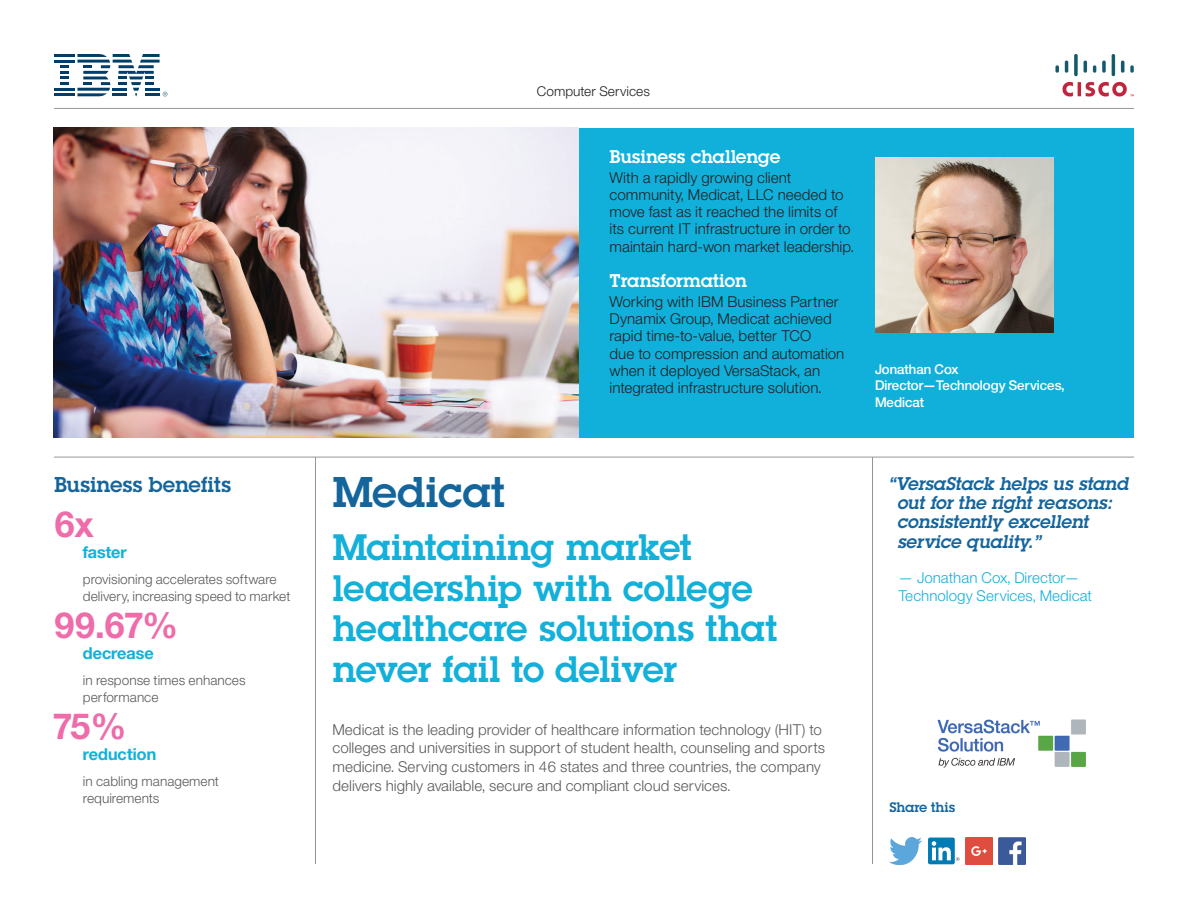
<style>
.page{position:relative;width:1188px;height:918px;background:#fff}
.page>*{position:absolute;margin:0;border:0;box-sizing:border-box;transform-origin:0 0}
.t1{font:42px "Lubalin Demifor IBM";color:#15659d}
.t2{font:36px/40.5px "Lubalin Demifor IBM";color:#13b0da}
.t3{font:36px "Helv Neue Boldfor IBM";color:#ee6ca9}
.t4{font:21px "Lubalin Demifor IBM";color:#15659d}
.t5{font:18px/19.5px "Lubalin Demi Italicfor IBM";color:#15659d}
.t6{font:18px "Lubalin Demifor IBM";color:#fff}
.t7{font:16.5px "Helv Neue Boldfor IBM";color:#13b0da}
.t8{font:15px/17.2px "Helv Neue Lightfor IBM";color:#231f20}
.t9{font:15px/18.8px "Helv Neue Lightfor IBM";color:#58595b}
.t10{font:15px/18px "Helv Neue Lightfor IBM";color:#13b0da}
.t11{font:13.5px/17.2px "Helv Neue Lightfor IBM";color:#58595b}
.t12{font:13.5px/16.5px "Helv Neue Mediumfor IBM";color:#fff}
.t13{font:13.5px "Helv Neue Lightfor IBM";color:#231f20}
.t14{font:13.5px "Lubalin Demifor IBM";color:#15659d}
</style>
<div class="page">
<hr style="left:315px;top:457px;width:1px;height:407px;background:#939698">
<hr style="left:872px;top:457px;width:1px;height:407px;background:#939698">
<hr style="left:54px;top:108px;width:1080px;height:1px;background:#939698">
<hr style="left:54px;top:457px;width:1080px;height:1px;background:#939698">
<div style="left:577px;top:128px;width:557px;height:310px;background:#10b0db"></div>
<img style="left:1055px;top:54px;width:79px;height:43px">
<img style="left:889px;top:838px;width:33px;height:26px">
<div style="left:928px;top:838px;width:27px;height:26px;background:#007bb6;border-radius:2px"></div>
<svg style="left:932px;top:841px;width:27px;height:20px"></svg>
<img style="left:966px;top:838px;width:27px;height:26px">
<img style="left:999px;top:837px;width:27px;height:27px">
<hr style="left:54px;top:54px;width:21px;height:3px;background:#003e69">
<hr style="left:54px;top:60px;width:21px;height:3px;background:#003e69">
<hr style="left:54px;top:88px;width:21px;height:3px;background:#003e69">
<svg style="left:60px;top:65px;width:9px;height:20px"></svg>
<hr style="left:54px;top:93px;width:21px;height:3px;background:#003e69">
<svg style="left:77px;top:54px;width:90px;height:42px"></svg>
<img style="left:875px;top:158px;width:179px;height:174px">
<img style="left:54px;top:128px;width:524px;height:310px">
<img style="left:937px;top:719px;width:149px;height:49px">
<h3 class="t4" style="left:54px;top:470px;width:179px">Business benefits</h3>
<h2 class="t3" style="left:54px;top:501px;width:41px">6x</h2>
<p class="t7" style="left:83px;top:542px;width:45px">faster</p>
<p class="t11" style="left:83px;top:570px;width:209px">provisioning accelerates software delivery, increasing speed to market</p>
<h2 class="t3" style="left:54px;top:602px;width:125px">99.67%</h2>
<p class="t7" style="left:83px;top:643px;width:72px">decrease</p>
<p class="t11" style="left:83px;top:671px;width:164px">in response times enhances performance</p>
<h2 class="t3" style="left:54px;top:703px;width:74px">75%</h2>
<p class="t7" style="left:83px;top:744px;width:75px">reduction</p>
<p class="t11" style="left:83px;top:772px;width:138px">in cabling management requirements</p>
<p class="t13" style="left:537px;top:83px;width:114px">Computer Services</p>
<p class="t6" style="left:610px;top:144px;width:172px">Business challenge</p>
<p class="t8" style="left:610px;top:168px;width:246px">With a rapidly growing client community, Medicat, LLC needed to move fast as it reached the limits of its current IT infrastructure in order to maintain hard-won market leadership.</p>
<p class="t6" style="left:610px;top:269px;width:139px">Transformation</p>
<p class="t8" style="left:610px;top:293px;width:236px">Working with IBM Business Partner Dynamix Group, Medicat achieved rapid time-to-value, better TCO<br>due to compression and automation when it deployed VersaStack, an integrated infrastructure solution.</p>
<p class="t12" style="left:875px;top:361px;width:191px">Jonathan Cox<br>Director—Technology Services,<br>Medicat</p>
<h1 class="t1" style="left:333px;top:464px;width:175px">Medicat</h1>
<h2 class="t2" style="left:333px;top:526px;width:447px">Maintaining market leadership with college healthcare solutions that never fail to deliver</h2>
<p class="t9" style="left:333px;top:720px;width:494px">Medicat is the leading provider of healthcare information technology (HIT) to colleges and universities in support of student health, counseling and sports medicine. Serving customers in 46 states and three countries, the company delivers highly available, secure and compliant cloud services.</p>
<p class="t5" style="left:898px;top:473px;width:233px;text-indent:-8px">“VersaStack helps us stand out for the right reasons: consistently excellent service quality.”</p>
<p class="t10" style="left:898px;top:568px;width:196px">— Jonathan Cox, Director—<br>Technology Services, Medicat</p>
<p class="t14" style="left:890px;top:798px;width:67px">Share this</p>
</div>
